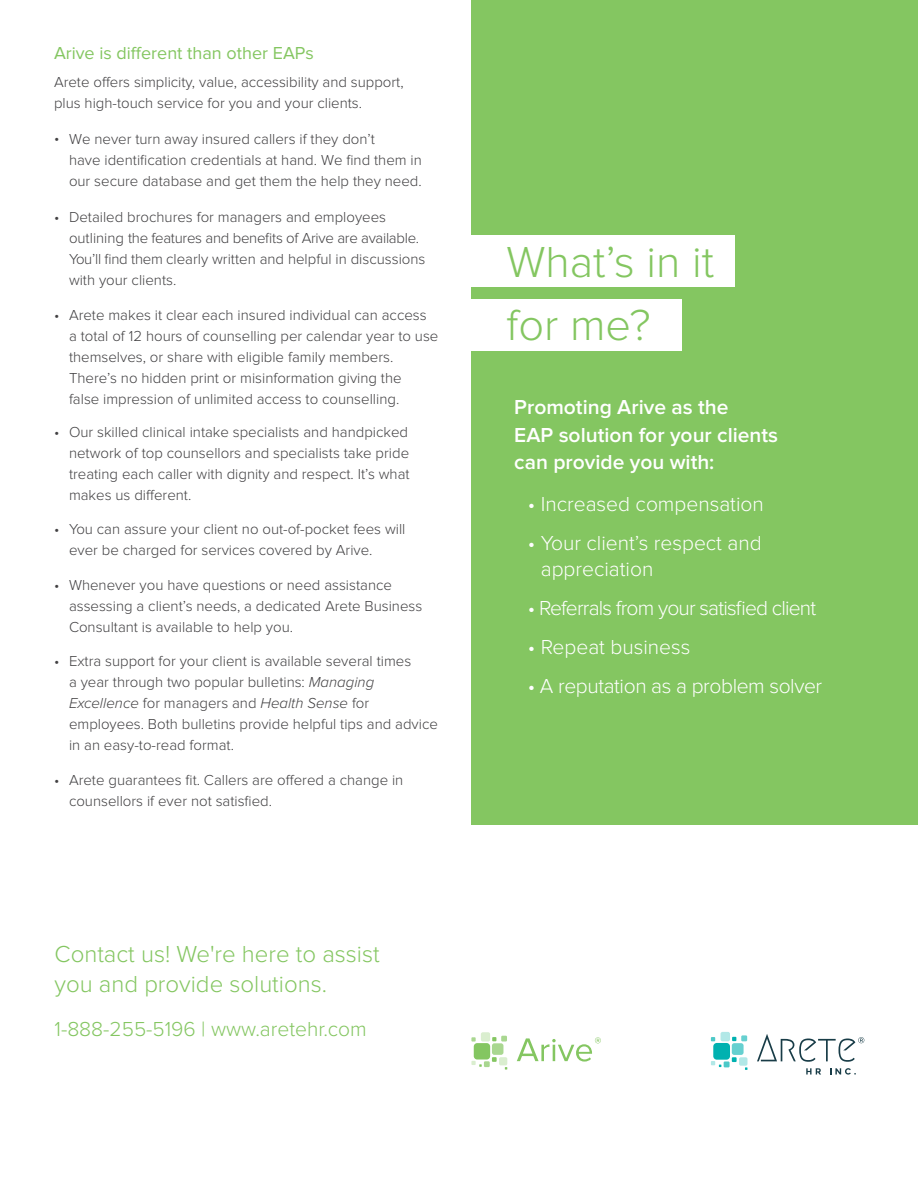
<style>
.page{position:relative;width:918px;height:1188px;background:#fff}
.page>*{position:absolute;margin:0;border:0;box-sizing:border-box;transform-origin:0 0}
.t1{font:300 45px/63px "Proxima Nova";color:#84c661}
.t2{font:300 24px/30.2px "Proxima Nova";color:#84c661}
.t3{font:300 21px/25.5px "Proxima Nova";color:#fff}
.t4{font:600 21px/27.6px "Proxima Nova";color:#fff}
.t5{font:300 21px "Proxima Nova";letter-spacing:-.04em;color:#fff}
.t6{font:300 21px "Proxima Nova";color:#84c661}
.t7{font:300 21px "Proxima Nova";letter-spacing:-.02em;color:#fff}
.t8{font:18px "Proxima Nova";color:#84c661}
.t9{font:300 15px/21px "Proxima Nova";color:#414042}
.s1{font-style:italic}
</style>
<div class="page">
<div style="left:472px;top:0;width:446px;height:824px;background:#84c661"></div>
<div style="left:459px;top:235px;width:275px;height:52px;background:#fff"></div>
<div style="left:459px;top:299px;width:223px;height:51px;background:#fff"></div>
<svg style="left:806px;top:1068px;width:15px;height:7px"></svg>
<svg style="left:830px;top:1068px;width:26px;height:7px"></svg>
<div style="left:713px;top:1043px;width:17px;height:17px;background:#00b1b0;border-radius:4px"></div>
<div style="left:721px;top:1032px;width:9px;height:9px;background:#b2e8e7;border-radius:2px"></div>
<div style="left:732px;top:1043px;width:12px;height:12px;background:#66d0d0;border-radius:2px"></div>
<div style="left:739px;top:1057px;width:8px;height:9px;background:#b2e8e7;border-radius:2px"></div>
<svg style="left:711px;top:1037px;width:4px;height:4px"></svg>
<svg style="left:732px;top:1035px;width:15px;height:6px"></svg>
<svg style="left:711px;top:1057px;width:26px;height:10px"></svg>
<svg style="left:757px;top:1034px;width:107px;height:28px"></svg>
<div style="left:474px;top:1043px;width:16px;height:17px;background:#84c661;border-radius:3px"></div>
<div style="left:481px;top:1032px;width:9px;height:10px;background:#daeecf;border-radius:2px"></div>
<div style="left:492px;top:1043px;width:11px;height:12px;background:#a9d790;border-radius:2px"></div>
<div style="left:499px;top:1057px;width:8px;height:8px;background:#daeecf;border-radius:2px"></div>
<svg style="left:471px;top:1037px;width:5px;height:5px"></svg>
<svg style="left:492px;top:1036px;width:15px;height:6px"></svg>
<svg style="left:471px;top:1057px;width:26px;height:10px"></svg>
<svg style="left:517px;top:1037px;width:84px;height:25px"></svg>
<p class="t8" style="left:54px;top:45px;width:261px">Arive is different than other EAPs</p>
<p class="t9" style="left:54px;top:72px;width:351px">Arete offers simplicity, value, accessibility and support, plus high-touch service for you and your clients.</p>
<p class="t9" style="left:69px;top:129px;width:354px;text-indent:-15px">• We never turn away insured callers if they don’t<br>have identification credentials at hand. We find them in our secure database and get them the help they need.</p>
<p class="t9" style="left:69px;top:207px;width:358px;text-indent:-15px">• Detailed brochures for managers and employees outlining the features and benefits of Arive are available.<br>You’ll find them clearly written and helpful in discussions with your clients.</p>
<p class="t9" style="left:69px;top:305px;width:371px;text-indent:-15px">• Arete makes it clear each insured individual can access<br>a total of 12 hours of counselling per calendar year to use themselves, or share with eligible family members.<br>There’s no hidden print or misinformation giving the<br>false impression of unlimited access to counselling.</p>
<p class="t9" style="left:69px;top:422px;width:342px;text-align:justify;text-indent:-15px">• Our skilled clinical intake specialists and handpicked network of top counsellors and specialists take pride treating each caller with dignity and respect. It’s what makes us different.</p>
<p class="t9" style="left:69px;top:519px;width:338px;text-indent:-15px">• You can assure your client no out-of-pocket fees will ever be charged for services covered by Arive.</p>
<p class="t9" style="left:69px;top:575px;width:355px;text-indent:-15px">• Whenever you have questions or need assistance assessing a client’s needs, a dedicated Arete Business<br>Consultant is available to help you.</p>
<p class="t9" style="left:69px;top:651px;width:370px;text-indent:-15px">• Extra support for your client is available several times<br>a year through two popular bulletins: <span class="s1">Managing Excellence</span> for managers and <span class="s1">Health Sense</span> for employees. Both bulletins provide helpful tips and advice in an easy-to-read format.</p>
<p class="t9" style="left:69px;top:770px;width:336px;text-indent:-15px">• Arete guarantees fit. Callers are offered a change in counsellors if ever not satisfied.</p>
<h2 class="t2" style="left:55px;top:940px;width:327px">Contact us! We're here to assist you and provide solutions.</h2>
<h3 class="t6" style="left:55px;top:1019px;width:314px">1-888-255-5196 | www.aretehr.com</h3>
<h1 class="t1" style="left:507px;top:232px;width:209px">What’s in it for me?</h1>
<h3 class="t4" style="left:514px;top:394px;width:265px">Promoting Arive as the<br>EAP solution for your clients can provide you with:</h3>
<h3 class="t3" style="left:528px;top:492px;width:238px">• Increased compensation</h3>
<h3 class="t3" style="left:541px;top:531px;width:223px;text-indent:-13px">• Your client’s respect and appreciation</h3>
<h3 class="t5" style="left:528px;top:598px;width:290px">• Referrals from your satisfied client</h3>
<h3 class="t3" style="left:528px;top:635px;width:164px">• Repeat business</h3>
<h3 class="t7" style="left:528px;top:676px;width:296px">• A reputation as a problem solver</h3>
</div>
